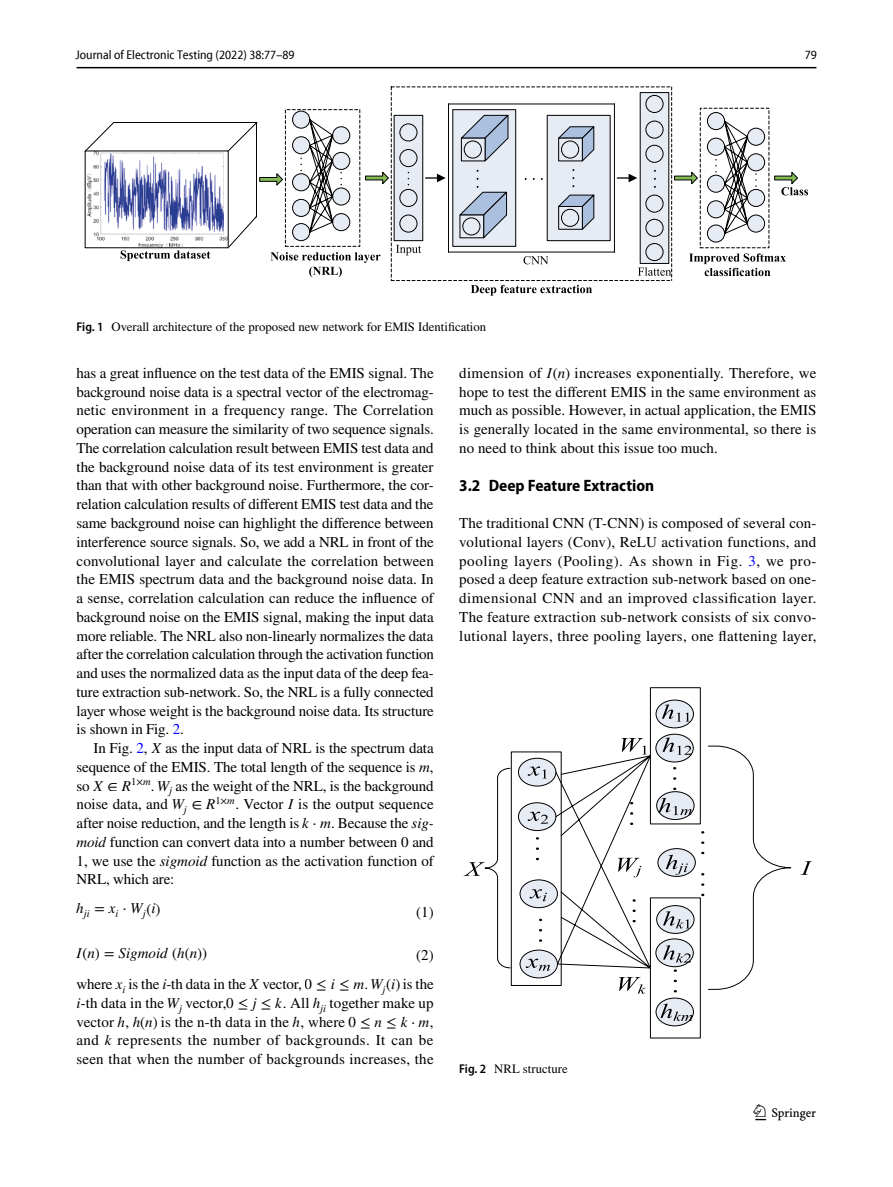
<style>
.page{position:relative;width:893px;height:1187px;background:#fff}
.page>*{position:absolute;margin:0;border:0;box-sizing:border-box;transform-origin:0 0}
.t1{font:22.5px "Springnew Regular 3";color:#000}
.t2{font:700 semi-condensed 16.5px "Myriad Pro";color:#000}
.t3{font:15px/18.8px "STIX";letter-spacing:.005em;color:#000;text-align:justify}
.t4{font:15px "STIX General Italic 18";color:#000}
.t5{font:15px "STIX General Italic 17";color:#000}
.t6{font:12.75px "STIX";color:#000}
.t7{font:semi-condensed 12.75px "Myriad Pro Unic";color:#000}
.t8{font:10.5px "STIX General Italic 17";color:#000}
.s1{font-family:"Myriad Pro";font-weight:600;font-stretch:semi-condensed}
.s2{color:#00f}
.s3{font-family:"STIX General Italic 6"}
.s4{font-family:"STIX General Italic 13"}
.s5{font-family:"STIX General Italic 19"}
.s6{font-family:"STIX Math Regular 6"}
.s7{font-family:"STIX General Italic 21"}
.s8{font-family:"STIX General Italic 22"}
.s9{font-family:"STIX Math Regular 7"}
.s10{font-family:"STIX General";font-style:italic}
.s11{font-family:"STIX General Italic 2"}
.s12{font-family:"STIX Math Script"}
.s13{font-style:italic}
.s14{font-family:"STIX Math Script Regular 3"}
.s15{font-family:"STIX Math Regular 3"}
.s16{font-family:"STIX Math Regular 4"}
.s17{font-family:"STIX General Italic 3"}
.s18{font-family:"STIX General Italic 4"}
.s19{font-family:"STIX General Regular 2"}
.s20{font-family:"STIX Math Calligraphy"}
.s21{font-family:"STIX General Italic 5"}
.s22{font-family:"STIX General Italic 7"}
.s23{font-family:"STIX Math"}
.s24{font-family:"STIX General Italic 8"}
.s25{font-family:"STIX General Regular 3"}
.s26{font-family:"STIX Math Calligraphy Regular 2"}
.s27{font-family:"STIX General Italic 9"}
.s28{font-family:"STIX General Italic 10"}
.s29{font-family:"STIX General Italic 11"}
.s30{font-family:"STIX General Italic 12"}
.s31{font-family:"STIX Math Regular 2"}
.s32{font-family:"STIX General Italic 14"}
.s33{font-family:"STIX General Regular 4"}
.s34{font-family:"STIX Math Calligraphy Regular 3"}
.s35{font-family:"STIX General Italic 15"}
.s36{font-family:"STIX Math Script Regular 2"}
.s37{font-family:"STIX General Italic 16"}
.s38{font-family:"STIX General Italic 20"}
.s39{font-family:"STIX Math Regular 5"}
</style>
<div class="page">
<hr style="left:77px;top:67px;width:739px;height:1px;background:#000">
<svg style="left:85px;top:87px;width:723px;height:208px"></svg>
<div style="left:400px;top:215px;width:17px;height:17px;background:#e6ebf4;border-radius:50%"></div>
<div style="left:400px;top:215px;width:17px;height:17px;border:1px solid #000;border-radius:50%"></div>
<svg style="left:465px;top:862px;width:20px;height:13px"></svg>
<svg style="left:485px;top:745px;width:306px;height:244px"></svg>
<svg style="left:803px;top:861px;width:9px;height:13px"></svg>
<div style="left:650px;top:687px;width:50px;height:136px;background:#fff"></div>
<div style="left:650px;top:687px;width:51px;height:137px;border:1px solid #000"></div>
<svg style="left:657px;top:791px;width:37px;height:28px"></svg>
<div style="left:656px;top:791px;width:38px;height:28px;border:1px solid #000;border-radius:50%"></div>
<svg style="left:659px;top:797px;width:33px;height:18px"></svg>
<div style="left:650px;top:897px;width:50px;height:140px;background:#fff"></div>
<div style="left:650px;top:897px;width:51px;height:141px;border:1px solid #000"></div>
<svg style="left:656px;top:938px;width:37px;height:28px"></svg>
<div style="left:656px;top:938px;width:38px;height:28px;border:1px solid #000;border-radius:50%"></div>
<svg style="left:657px;top:905px;width:37px;height:28px"></svg>
<div style="left:656px;top:905px;width:38px;height:28px;border:1px solid #000;border-radius:50%"></div>
<svg style="left:663px;top:945px;width:28px;height:17px"></svg>
<svg style="left:663px;top:911px;width:27px;height:17px"></svg>
<svg style="left:619px;top:976px;width:27px;height:17px"></svg>
<svg style="left:656px;top:997px;width:37px;height:28px"></svg>
<div style="left:656px;top:997px;width:38px;height:29px;border:1px solid #000;border-radius:50%"></div>
<svg style="left:660px;top:1003px;width:32px;height:17px"></svg>
<svg style="left:656px;top:734px;width:37px;height:28px"></svg>
<div style="left:656px;top:733px;width:38px;height:29px;border:1px solid #000;border-radius:50%"></div>
<svg style="left:663px;top:737px;width:29px;height:17px"></svg>
<div style="left:656px;top:700px;width:37px;height:27px;background:#e6ebf4;border-radius:50%"></div>
<div style="left:656px;top:699px;width:38px;height:29px;border:1px solid #000;border-radius:50%"></div>
<svg style="left:662px;top:704px;width:28px;height:17px"></svg>
<svg style="left:526px;top:738px;width:125px;height:232px"></svg>
<svg style="left:658px;top:848px;width:37px;height:28px"></svg>
<div style="left:658px;top:848px;width:38px;height:28px;border:1px solid #000;border-radius:50%"></div>
<svg style="left:666px;top:854px;width:22px;height:20px"></svg>
<p class="t7" style="left:76px;top:50px;width:221px">Journal of Electronic Testing (2022) 38:77–89</p>
<p class="t7" style="left:805px;top:50px;width:14px">79</p>
<p class="t6" style="left:77px;top:317px;width:411px"><span class="s1">Fig. 1</span> Overall architecture of the proposed new network for EMIS Identification</p>
<p class="t3" style="left:77px;top:364px;width:359px">has a great influence on the test data of the EMIS signal. The background noise data is a spectral vector of the electromag&shy;netic environment in a frequency range. The Correlation operation can measure the similarity of two sequence signals.<br>The correlation calculation result between EMIS test data and the background noise data of its test environment is greater than that with other background noise. Furthermore, the cor&shy;relation calculation results of different EMIS test data and the same background noise can highlight the difference between interference source signals. So, we add a NRL in front of the convolutional layer and calculate the correlation between the EMIS spectrum data and the background noise data. In a sense, correlation calculation can reduce the influence of background noise on the EMIS signal, making the input data more reliable. The NRL also non-linearly normalizes the data after the correlation calculation through the activation function and uses the normalized data as the input data of the deep fea&shy;ture extraction sub-network. So, the NRL is a fully connected layer whose weight is the background noise data. Its structure is shown in Fig. <span class="s2">2</span>.</p>
<p class="t3" style="left:77px;top:739px;width:359px;text-indent:17px">In Fig. <span class="s2">2</span>, <span class="s3">X</span> as the input data of NRL is the spectrum data sequence of the EMIS. The total length of the sequence is <span class="s4">m</span>, so <span class="s5">X</span> <span class="s6">∈</span> <span class="s5">R</span><sup>1</sup><sup>×</sup><sup>m</sup>. <span class="s7">W</span><sub>j</sub> as the weight of the NRL, is the background noise data, and <span class="s8">W</span><sub>j</sub> <span class="s9">∈</span> <span class="s8">R</span><sup>1</sup><sup>×</sup><sup>m</sup>. Vector <span class="s10">I</span> is the output sequence after noise reduction, and the length is <span class="s11">k</span> <span class="s12">⋅</span> <span class="s11">m</span>. Because the <span class="s13">sig&shy;moid</span> function can convert data into a number between 0 and 1, we use the <span class="s13">sigmoid</span> function as the activation function of NRL, which are:</p>
<p class="t8" style="left:76px;top:909px;width:30px"><sup>h</sup>ji <sup>=</sup></p>
<p class="t3" style="left:416px;top:903px;width:19px">(1)</p>
<p class="t5" style="left:109px;top:903px;width:53px">x<sub>i</sub> <span class="s14">⋅</span> W<sub>j</sub><span class="s15">(</span>i<span class="s15">)</span></p>
<p class="t4" style="left:77px;top:947px;width:132px">I<span class="s16">(</span>n<span class="s16">) =</span> Sigmoid <span class="s16">(</span>h<span class="s16">(</span>n<span class="s16">))</span></p>
<p class="t3" style="left:416px;top:946px;width:19px">(2)</p>
<p class="t3" style="left:77px;top:975px;width:359px">where <span class="s17">x</span><sub>i</sub> is the <span class="s13">i</span>-th data in the <span class="s18">X</span> vector, <span class="s19">0</span> <span class="s20">≤</span> <span class="s21">i</span> <span class="s20">≤</span> <span class="s21">m</span>. <span class="s22">W</span><sub>j</sub><span class="s23">(</span><span class="s22">i</span><span class="s23">)</span> is the <span class="s13">i</span>-th data in the <span class="s24">W</span><sub>j</sub> vector,<span class="s25">0</span> <span class="s26">≤</span> <span class="s27">j</span> <span class="s26">≤</span> <span class="s27">k</span>. All <span class="s28">h</span><sub>ji</sub> together make up vector <span class="s29">h</span>, <span class="s30">h</span><span class="s31">(</span><span class="s30">n</span><span class="s31">)</span> is the n-th data in the <span class="s32">h</span>, where <span class="s33">0</span> <span class="s34">≤</span> <span class="s35">n</span> <span class="s34">≤</span> <span class="s35">k</span> <span class="s36">⋅</span> <span class="s35">m</span>, and <span class="s37">k</span> represents the number of backgrounds. It can be seen that when the number of backgrounds increases, the</p>
<p class="t3" style="left:459px;top:364px;width:359px">dimension of <span class="s38">I</span><span class="s39">(</span><span class="s38">n</span><span class="s39">)</span> increases exponentially. Therefore, we hope to test the different EMIS in the same environment as much as possible. However, in actual application, the EMIS is generally located in the same environmental, so there is no need to think about this issue too much.</p>
<p class="t2" style="left:459px;top:475px;width:196px">3.2 Deep Feature Extraction</p>
<p class="t3" style="left:459px;top:514px;width:359px">The traditional CNN (T-CNN) is composed of several con&shy;volutional layers (Conv), ReLU activation functions, and pooling layers (Pooling). As shown in Fig. <span class="s2">3</span>, we pro&shy;posed a deep feature extraction sub-network based on one&shy;dimensional CNN and an improved classification layer.<br>The feature extraction sub-network consists of six convo&shy;lutional layers, three pooling layers, one flattening layer,</p>
<p class="t6" style="left:459px;top:1060px;width:110px"><span class="s1">Fig. 2</span> NRL structure</p>
<h1 class="t1" style="left:755px;top:1104px;width:62px">1 3</h1>
</div>
